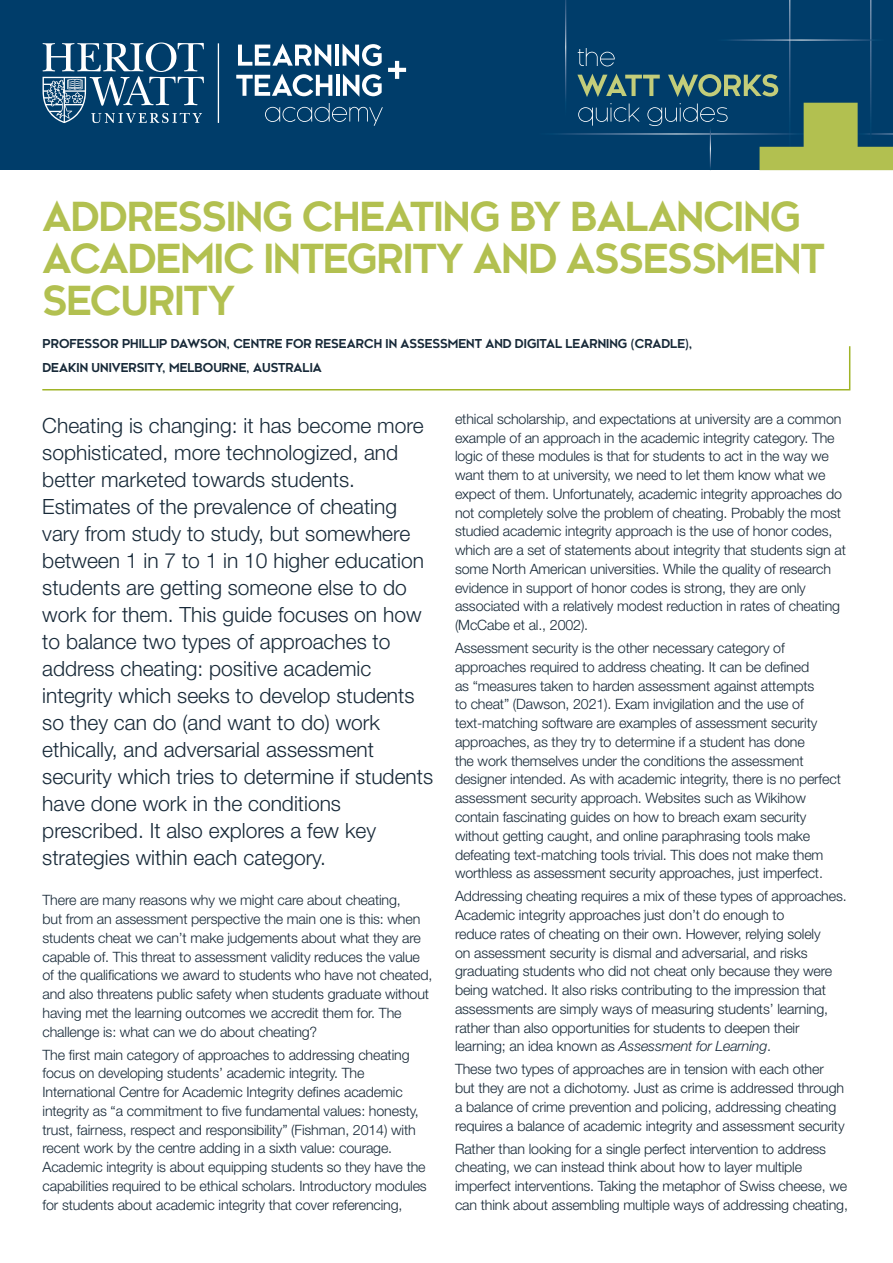
<style>
.page{position:relative;width:893px;height:1263px;background:#fff}
.page>*{position:absolute;margin:0;border:0;box-sizing:border-box;transform-origin:0 0}
.Main_header{font:700 39px/42px "Kessel 105";letter-spacing:-.02em;color:#b2c050}
.Introduction_para{font:300 21px/27px "Helvetica Neue LT Std";color:#172938}
.Body_Text{font:300 14.25px/18.8px "Helvetica Neue LT Std";letter-spacing:-.01em;color:#172938}
.Main_header-2{font:700 12px/24px "Kessel 105";color:#172938}
.s1{font-style:italic}
</style>
<div class="page">
<svg style="left:42px;top:346px;width:809px;height:45px"></svg>
<div style="left:0;top:0;width:893px;height:170px;background:#003d6a"></div>
<svg style="left:42px;top:43px;width:162px;height:80px"></svg>
<svg style="left:238px;top:44px;width:93px;height:23px"></svg>
<hr style="left:335px;top:45px;width:4px;height:21px;background:#fff">
<svg style="left:343px;top:44px;width:39px;height:23px"></svg>
<svg style="left:236px;top:74px;width:96px;height:22px"></svg>
<hr style="left:336px;top:75px;width:4px;height:21px;background:#fff">
<svg style="left:343px;top:74px;width:39px;height:23px"></svg>
<svg style="left:265px;top:103px;width:118px;height:23px"></svg>
<svg style="left:388px;top:61px;width:18px;height:18px"></svg>
<hr style="left:218px;top:43px;width:1px;height:80px;background:#fff">
<hr style="left:789px;top:0;width:1px;height:168px;background:#fff">
<hr style="left:870px;top:0;width:1px;height:144px;background:#fff">
<hr style="left:536px;top:134px;width:277px;height:1px;background:#fff">
<hr style="left:715px;top:40px;width:169px;height:1px;background:#fff">
<hr style="left:710px;top:127px;width:1px;height:43px;background:#fff">
<hr style="left:565px;top:0;width:1px;height:120px;background:#fff">
<svg style="left:760px;top:103px;width:133px;height:67px"></svg>
<svg style="left:578px;top:103px;width:150px;height:23px"></svg>
<svg style="left:577px;top:74px;width:201px;height:23px"></svg>
<svg style="left:578px;top:48px;width:37px;height:18px"></svg>
<p class="Main_header" style="left:42px;top:197px;width:784px">ADDRESSING CHEATING BY BALANCING<br>ACADEMIC INTEGRITY AND ASSESSMENT<br>SECURITY</p>
<p class="Main_header-2" style="left:42px;top:332px;width:651px">PROFESSOR PHILLIP DAWSON, CENTRE FOR RESEARCH IN ASSESSMENT AND DIGITAL LEARNING (CRADLE),<br>DEAKIN UNIVERSITY, MELBOURNE, AUSTRALIA</p>
<p class="Introduction_para" style="left:42px;top:411px;width:392px">Cheating is changing: it has become more sophisticated, more technologized, and better marketed towards students.<br>Estimates of the prevalence of cheating vary from study to study, but somewhere between 1 in 7 to 1 in 10 higher education students are getting someone else to do work for them. This guide focuses on how to balance two types of approaches to address cheating: positive academic integrity which seeks to develop students so they can do (and want to do) work ethically, and adversarial assessment security which tries to determine if students have done work in the conditions prescribed. It also explores a few key strategies within each category.</p>
<p class="Body_Text" style="left:43px;top:890px;width:392px">There are many reasons why we might care about cheating,<br>but from an assessment perspective the main one is this: when students cheat we can’t make judgements about what they are capable of. This threat to assessment validity reduces the value of the qualifications we award to students who have not cheated, and also threatens public safety when students graduate without having met the learning outcomes we accredit them for. The challenge is: what can we do about cheating?</p>
<p class="Body_Text" style="left:43px;top:1045px;width:386px">The first main category of approaches to addressing cheating focus on developing students’ academic integrity. The International Centre for Academic Integrity defines academic integrity as “a commitment to five fundamental values: honesty, trust, fairness, respect and responsibility” (Fishman, 2014) with recent work by the centre adding in a sixth value: courage.<br>Academic integrity is about equipping students so they have the capabilities required to be ethical scholars. Introductory modules for students about academic integrity that cover referencing,</p>
<p class="Body_Text" style="left:455px;top:409px;width:392px">ethical scholarship, and expectations at university are a common example of an approach in the academic integrity category. The logic of these modules is that for students to act in the way we want them to at university, we need to let them know what we expect of them. Unfortunately, academic integrity approaches do not completely solve the problem of cheating. Probably the most studied academic integrity approach is the use of honor codes, which are a set of statements about integrity that students sign at some North American universities. While the quality of research evidence in support of honor codes is strong, they are only associated with a relatively modest reduction in rates of cheating (McCabe et al., 2002).</p>
<p class="Body_Text" style="left:455px;top:638px;width:387px">Assessment security is the other necessary category of approaches required to address cheating. It can be defined<br>as “measures taken to harden assessment against attempts<br>to cheat” (Dawson, 2021). Exam invigilation and the use of text-matching software are examples of assessment security approaches, as they try to determine if a student has done<br>the work themselves under the conditions the assessment designer intended. As with academic integrity, there is no perfect assessment security approach. Websites such as Wikihow contain fascinating guides on how to breach exam security without getting caught, and online paraphrasing tools make defeating text-matching tools trivial. This does not make them worthless as assessment security approaches, just imperfect.</p>
<p class="Body_Text" style="left:455px;top:886px;width:393px">Addressing cheating requires a mix of these types of approaches.<br>Academic integrity approaches just don’t do enough to<br>reduce rates of cheating on their own. However, relying solely<br>on assessment security is dismal and adversarial, and risks graduating students who did not cheat only because they were being watched. It also risks contributing to the impression that assessments are simply ways of measuring students’ learning, rather than also opportunities for students to deepen their learning; an idea known as <span class="s1">Assessment for Learning</span>.</p>
<p class="Body_Text" style="left:455px;top:1059px;width:391px">These two types of approaches are in tension with each other but they are not a dichotomy. Just as crime is addressed through a balance of crime prevention and policing, addressing cheating requires a balance of academic integrity and assessment security</p>
<p class="Body_Text" style="left:455px;top:1139px;width:394px">Rather than looking for a single perfect intervention to address cheating, we can instead think about how to layer multiple imperfect interventions. Taking the metaphor of Swiss cheese, we can think about assembling multiple ways of addressing cheating,</p>
</div>
